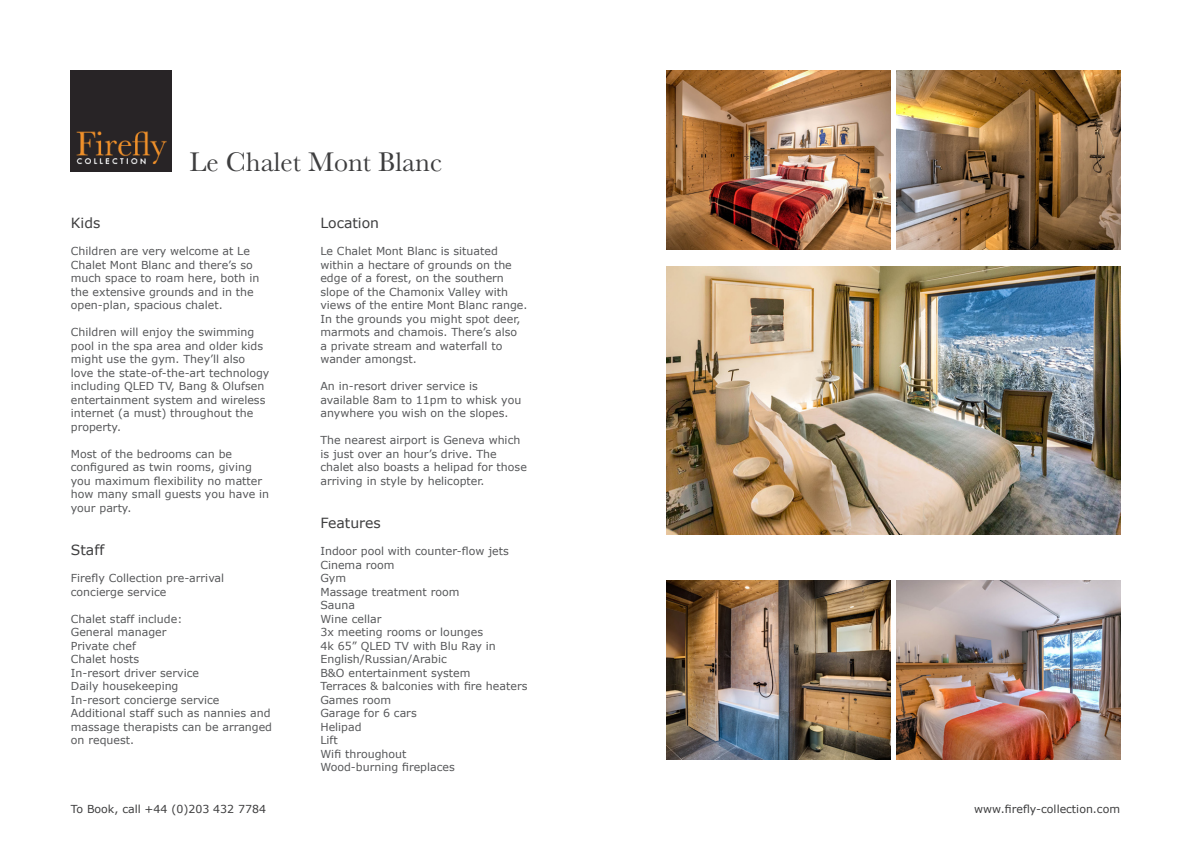
<style>
.page{position:relative;width:1191px;height:842px;background:#fff}
.page>*{position:absolute;margin:0;border:0;box-sizing:border-box;transform-origin:0 0}
.t1{font:28px "Baskerville";color:#3e3e3f}
.t2{font:14px "Verdana";color:#3e3e3f}
.t3{font:11px/13.5px "Verdana";color:#57585a}
.t4{font:11px "Verdana";color:#3e3e3f}
</style>
<div class="page">
<img style="left:71px;top:71px;width:101px;height:101px">
<img style="left:666px;top:267px;width:454px;height:267px">
<img style="left:666px;top:71px;width:224px;height:178px">
<img style="left:896px;top:71px;width:224px;height:178px">
<img style="left:666px;top:581px;width:224px;height:178px">
<img style="left:896px;top:581px;width:224px;height:178px">
<p class="t1" style="left:190px;top:144px;width:254px">Le Chalet Mont Blanc</p>
<p class="t2" style="left:71px;top:214px;width:31px">Kids</p>
<p class="t3" style="left:71px;top:244px;width:190px">Children are very welcome at Le<br>Chalet Mont Blanc and there’s so much space to roam here, both in the extensive grounds and in the open-plan, spacious chalet.</p>
<p class="t3" style="left:71px;top:325px;width:200px">Children will enjoy the swimming pool in the spa area and older kids might use the gym. They’ll also love the state-of-the-art technology including QLED TV, Bang &amp; Olufsen entertainment system and wireless internet (a must) throughout the property.</p>
<p class="t3" style="left:71px;top:447px;width:200px">Most of the bedrooms can be configured as twin rooms, giving you maximum flexibility no matter how many small guests you have in your party.</p>
<p class="t2" style="left:71px;top:541px;width:35px">Staff</p>
<p class="t3" style="left:71px;top:572px;width:155px">Firefly Collection pre-arrival concierge service</p>
<p class="t3" style="left:71px;top:612px;width:113px">Chalet staff include:</p>
<p class="t3" style="left:71px;top:626px;width:97px">General manager</p>
<p class="t3" style="left:71px;top:639px;width:67px">Private chef</p>
<p class="t3" style="left:71px;top:653px;width:70px">Chalet hosts</p>
<p class="t3" style="left:71px;top:666px;width:130px">In-resort driver service</p>
<p class="t3" style="left:71px;top:680px;width:109px">Daily housekeeping</p>
<p class="t3" style="left:71px;top:693px;width:150px">In-resort concierge service</p>
<p class="t3" style="left:71px;top:707px;width:203px">Additional staff such as nannies and massage therapists can be arranged on request.</p>
<p class="t4" style="left:71px;top:802px;width:197px">To Book, call +44 (0)203 432 7784</p>
<p class="t2" style="left:320px;top:214px;width:60px">Location</p>
<p class="t3" style="left:320px;top:244px;width:208px">Le Chalet Mont Blanc is situated within a hectare of grounds on the edge of a forest, on the southern slope of the Chamonix Valley with views of the entire Mont Blanc range.<br>In the grounds you might spot deer, marmots and chamois. There’s also<br>a private stream and waterfall to wander amongst.</p>
<p class="t3" style="left:320px;top:379px;width:202px">An in-resort driver service is available 8am to 11pm to whisk you anywhere you wish on the slopes.</p>
<p class="t3" style="left:320px;top:433px;width:208px">The nearest airport is Geneva which is just over an hour’s drive. The chalet also boasts a helipad for those arriving in style by helicopter.</p>
<p class="t2" style="left:320px;top:514px;width:62px">Features</p>
<p class="t3" style="left:320px;top:545px;width:190px">Indoor pool with counter-flow jets</p>
<p class="t3" style="left:320px;top:558px;width:76px">Cinema room</p>
<p class="t3" style="left:320px;top:572px;width:27px">Gym</p>
<p class="t3" style="left:320px;top:585px;width:140px">Massage treatment room</p>
<p class="t3" style="left:320px;top:599px;width:36px">Sauna</p>
<p class="t3" style="left:320px;top:612px;width:62px">Wine cellar</p>
<p class="t3" style="left:320px;top:626px;width:164px">3x meeting rooms or lounges</p>
<p class="t3" style="left:320px;top:639px;width:177px">4k 65” QLED TV with Blu Ray in<br>English/Russian/Arabic</p>
<p class="t3" style="left:320px;top:666px;width:152px">B&amp;O entertainment system</p>
<p class="t3" style="left:320px;top:680px;width:208px">Terraces &amp; balconies with fire heaters</p>
<p class="t3" style="left:320px;top:693px;width:72px">Games room</p>
<p class="t3" style="left:320px;top:707px;width:98px">Garage for 6 cars</p>
<p class="t3" style="left:320px;top:720px;width:43px">Helipad</p>
<p class="t3" style="left:320px;top:734px;width:19px">Lift</p>
<p class="t3" style="left:320px;top:747px;width:88px">Wifi throughout</p>
<p class="t3" style="left:320px;top:761px;width:136px">Wood-burning fireplaces</p>
<p class="t4" style="left:974px;top:802px;width:147px">www.firefly-collection.com</p>
</div>
